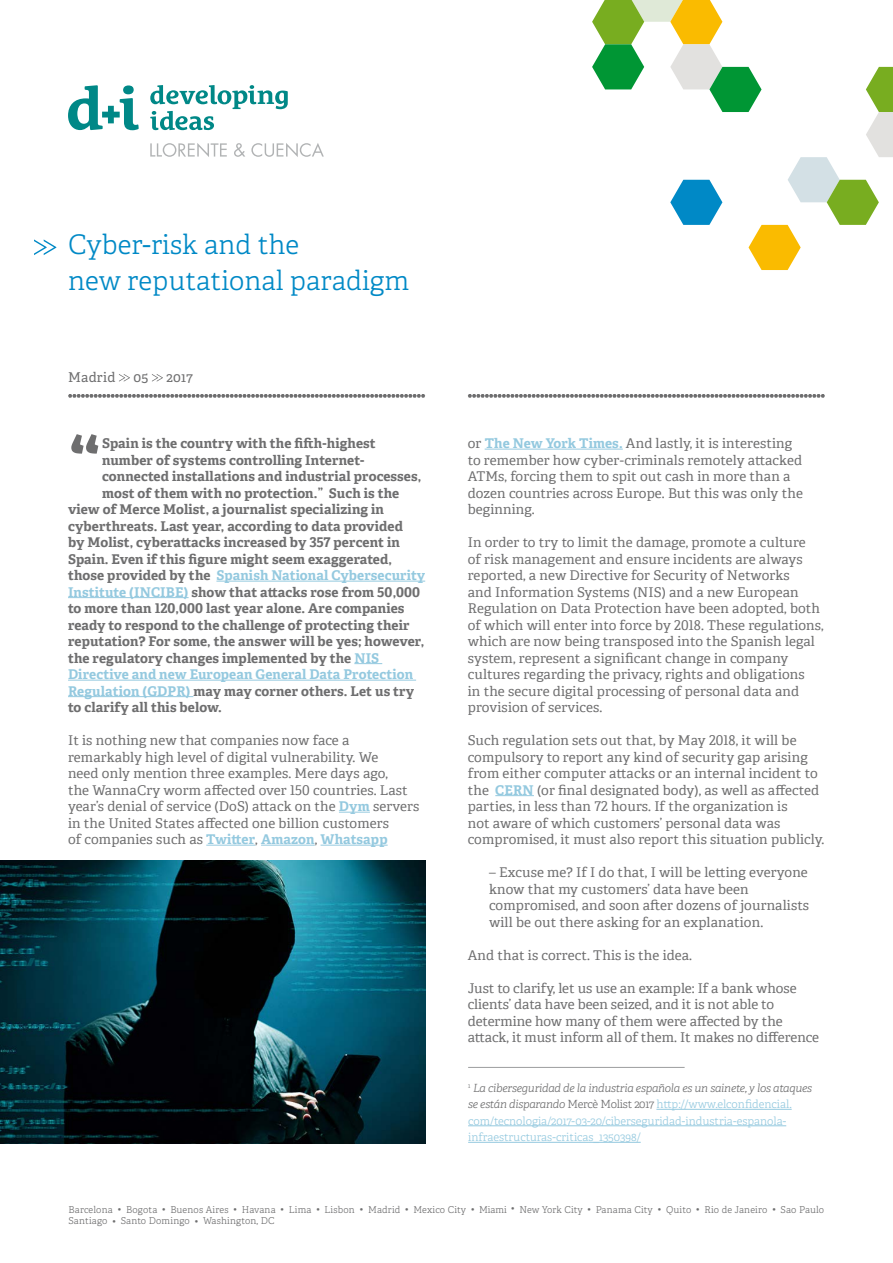
<style>
.page{position:relative;width:893px;height:1263px;background:#fff}
.page>*{position:absolute;margin:0;border:0;box-sizing:border-box;transform-origin:0 0}
.t1{font:700 81.9px "Adelle";color:#6e6e6f}
.t2{font:300 27px/36px "Adelle";color:#0089c6}
.t3{font:13.5px/16.5px "Adelle";letter-spacing:.01em;color:#6e6e6f}
.t4{font:700 13.5px "Adelle";letter-spacing:.01em;color:#6e6e6f}
.t5{font:700 13.5px "Adelle";letter-spacing:.005em;color:#94c9df}
.t6{font:13.5px "Adelle";letter-spacing:.02em;color:#6e6e6f}
.t7{font:300 11.25px/16.5px "Adelle";color:#94c9df}
.t8{font:300 9.45px/11.4px "Adelle";letter-spacing:.02em;color:#6e6e6f}
.s1{color:#6e6e6f}
.s2{color:#94c9df}
.s3{font-weight:700;color:#94c9df}
.s4{font-style:italic;color:#6e6e6f}
</style>
<div class="page">
<svg style="left:34px;top:239px;width:22px;height:16px"></svg>
<svg style="left:119px;top:374px;width:11px;height:8px"></svg>
<svg style="left:152px;top:374px;width:11px;height:8px"></svg>
<svg style="left:68px;top:394px;width:357px;height:4px"></svg>
<svg style="left:468px;top:394px;width:357px;height:4px"></svg>
<svg style="left:592px;top:0;width:301px;height:270px"></svg>
<svg style="left:68px;top:85px;width:71px;height:45px"></svg>
<svg style="left:150px;top:143px;width:174px;height:14px"></svg>
<svg style="left:150px;top:85px;width:138px;height:45px"></svg>
<hr style="left:216px;top:581px;width:209px;height:1px;background:#94c9df">
<hr style="left:68px;top:597px;width:121px;height:1px;background:#94c9df">
<svg style="left:354px;top:663px;width:28px;height:1px"></svg>
<hr style="left:68px;top:680px;width:348px;height:1px;background:#94c9df">
<hr style="left:68px;top:696px;width:125px;height:1px;background:#94c9df">
<hr style="left:339px;top:812px;width:31px;height:1px;background:#94c9df">
<hr style="left:206px;top:845px;width:49px;height:1px;background:#94c9df">
<hr style="left:261px;top:845px;width:54px;height:1px;background:#94c9df">
<hr style="left:321px;top:845px;width:67px;height:1px;background:#94c9df">
<hr style="left:485px;top:449px;width:138px;height:1px;background:#94c9df">
<hr style="left:495px;top:795px;width:39px;height:1px;background:#94c9df">
<img style="left:0;top:861px;width:425px;height:283px">
<hr style="left:468px;top:1067px;width:217px;height:1px;background:#9c9e9f">
<hr style="left:656px;top:1109px;width:136px;height:1px;background:#94c9df">
<hr style="left:468px;top:1125px;width:318px;height:1px;background:#94c9df">
<hr style="left:468px;top:1142px;width:173px;height:1px;background:#94c9df">
<h2 class="t2" style="left:68px;top:226px;width:343px">Cyber-risk and the<br>new reputational paradigm</h2>
<p class="t6" style="left:68px;top:367px;width:49px">Madrid</p>
<p class="t6" style="left:134px;top:367px;width:16px">05</p>
<p class="t6" style="left:167px;top:367px;width:28px">2017</p>
<h1 class="t1" style="left:68px;top:409px;width:35px">“</h1>
<p class="t4" style="left:102px;top:433px;width:275px">Spain is the country with the fifth-highest</p>
<p class="t4" style="left:102px;top:450px;width:264px">number of systems controlling Internet-</p>
<p class="t4" style="left:102px;top:466px;width:321px">connected installations and industrial processes,</p>
<p class="t4" style="left:102px;top:483px;width:299px">most of them with no protection.” Such is the</p>
<p class="t4" style="left:68px;top:499px;width:318px">view of Merce Molist, a journalist specializing in</p>
<p class="t4" style="left:68px;top:516px;width:336px">cyberthreats. Last year, according to data provided</p>
<p class="t4" style="left:68px;top:532px;width:333px">by Molist, cyberattacks increased by 357 percent in</p>
<p class="t4" style="left:68px;top:549px;width:325px">Spain. Even if this figure might seem exaggerated,</p>
<p class="t5" style="left:68px;top:565px;width:359px"><span class="s1">those provided by the</span> Spanish National Cybersecurity</p>
<p class="t4" style="left:68px;top:582px;width:354px"><span class="s2">Institute (INCIBE)</span> show that attacks rose from 50,000</p>
<p class="t4" style="left:68px;top:598px;width:338px">to more than 120,000 last year alone. Are companies</p>
<p class="t4" style="left:68px;top:615px;width:343px">ready to respond to the challenge of protecting their</p>
<p class="t4" style="left:68px;top:631px;width:358px">reputation? For some, the answer will be yes; however,</p>
<p class="t4" style="left:68px;top:648px;width:313px">the regulatory changes implemented by the <span class="s2">NIS</span></p>
<p class="t5" style="left:68px;top:664px;width:347px">Directive and new European General Data Protection</p>
<p class="t4" style="left:68px;top:681px;width:348px"><span class="s2">Regulation (GDPR)</span> may may corner others. Let us try</p>
<p class="t4" style="left:68px;top:697px;width:155px">to clarify all this below.</p>
<p class="t3" style="left:68px;top:731px;width:353px">It is nothing new that companies now face a remarkably high level of digital vulnerability. We<br>need only mention three examples. Mere days ago,<br>the WannaCry worm affected over 150 countries. Last year’s denial of service (DoS) attack on the <span class="s3">Dym</span> servers in the United States affected one billion customers<br>of companies such as <span class="s3">Twitter</span>, <span class="s3">Amazon</span>, <span class="s3">Whatsapp</span></p>
<p class="t3" style="left:468px;top:434px;width:337px">or <span class="s3">The New York Times.</span> And lastly, it is interesting to remember how cyber-criminals remotely attacked ATMs, forcing them to spit out cash in more than a dozen countries across Europe. But this was only the beginning.</p>
<p class="t3" style="left:468px;top:533px;width:358px">In order to try to limit the damage, promote a culture<br>of risk management and ensure incidents are always reported, a new Directive for Security of Networks<br>and Information Systems (NIS) and a new European Regulation on Data Protection have been adopted, both of which will enter into force by 2018. These regulations, which are now being transposed into the Spanish legal system, represent a significant change in company cultures regarding the privacy, rights and obligations<br>in the secure digital processing of personal data and provision of services.</p>
<p class="t3" style="left:468px;top:731px;width:358px">Such regulation sets out that, by May 2018, it will be compulsory to report any kind of security gap arising from either computer attacks or an internal incident to the <span class="s3">CERN</span> (or final designated body), as well as affected parties, in less than 72 hours. If the organization is<br>not aware of which customers’ personal data was compromised, it must also report this situation publicly.</p>
<p class="t3" style="left:489px;top:863px;width:322px">– Excuse me? If I do that, I will be letting everyone know that my customers’ data have been compromised, and soon after dozens of journalists will be out there asking for an explanation.</p>
<p class="t3" style="left:468px;top:946px;width:226px">And that is correct. This is the idea.</p>
<p class="t3" style="left:468px;top:979px;width:353px">Just to clarify, let us use an example: If a bank whose clients’ data have been seized, and it is not able to determine how many of them were affected by the attack, it must inform all of them. It makes no difference</p>
<p class="t7" style="left:468px;top:1079px;width:346px"><sup>1</sup> <span class="s4">La ciberseguridad de la industria española es un sainete, y los ataques se están disparando</span> <span class="s1">Mercè Molist 2017</span> http://www.elconfidencial. com/tecnologia/2017-03-20/ciberseguridad-industria-espanola&shy;infraestructuras-criticas_1350398/</p>
<p class="t8" style="left:68px;top:1204px;width:757px">Barcelona • Bogota • Buenos Aires • Havana • Lima • Lisbon • Madrid • Mexico City • Miami • New York City • Panama City • Quito • Rio de Janeiro • Sao Paulo<br>Santiago • Santo Domingo • Washington, DC</p>
</div>
